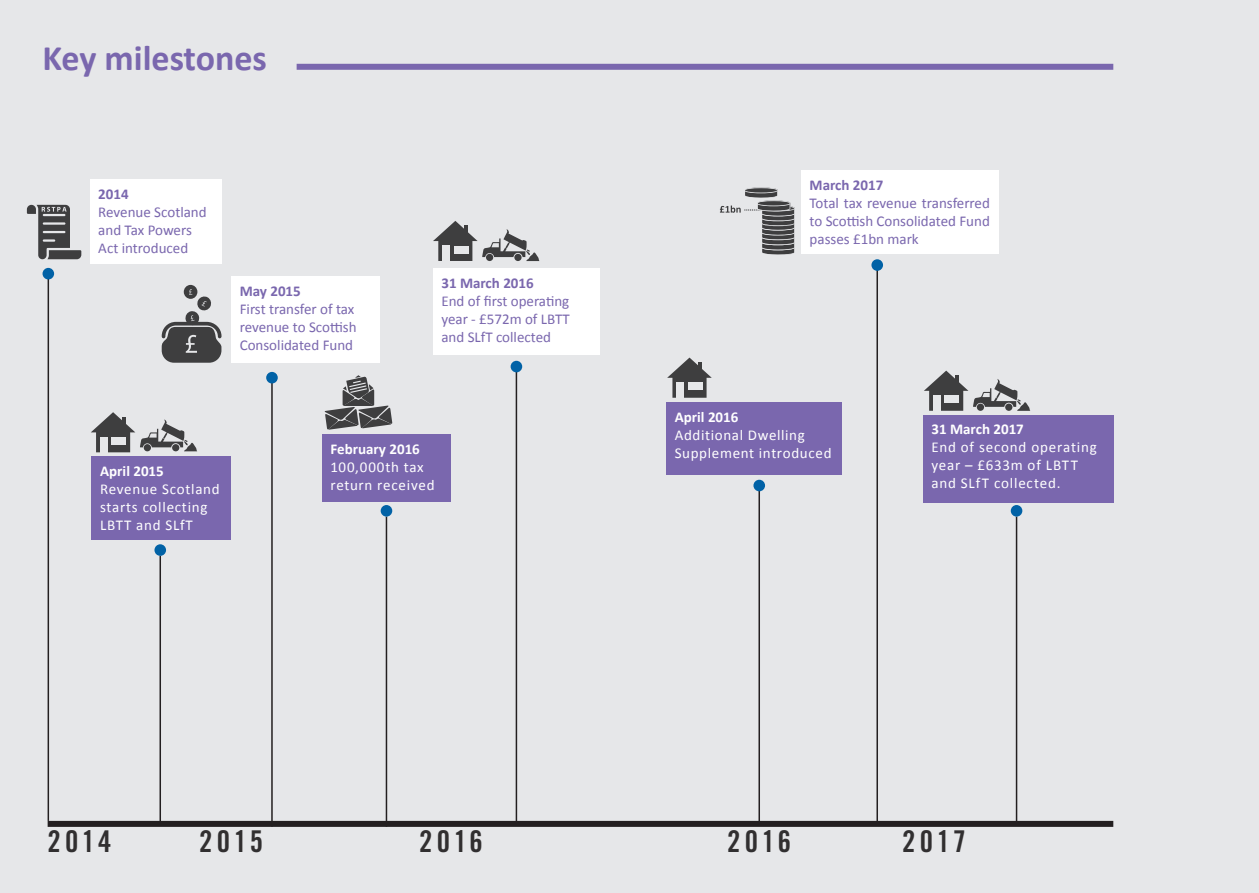
<style>
.page{position:relative;width:1259px;height:893px;background:#e6e7e9}
.page>*{position:absolute;margin:0;border:0;box-sizing:border-box;transform-origin:0 0}
.t1{font:700 36px "Calibri";color:#7a67ae}
.t2{font:30px "Trade Gothic LT Bold Cond Twenty";letter-spacing:.125em;color:#312f30}
.t3{font:15px/18px "Calibri";color:#7a67ae}
.t4{font:15px/18px "Calibri";letter-spacing:.05em;color:#fff}
.t5{font:700 15px "Calibri";color:#fff}
.t6{font:700 15px "Calibri";color:#7a67ae}
</style>
<div class="page">
<div style="left:48px;top:821px;width:1065px;height:6px;background:#231f20"></div>
<hr style="left:48px;top:273px;width:1px;height:548px;background:#231f20">
<div style="left:43px;top:268px;width:11px;height:11px;background:#0162a6;border-radius:50%"></div>
<hr style="left:516px;top:366px;width:1px;height:456px;background:#231f20">
<div style="left:510px;top:361px;width:12px;height:11px;background:#0162a6;border-radius:50%"></div>
<hr style="left:758px;top:488px;width:2px;height:334px;background:#231f20">
<div style="left:753px;top:480px;width:12px;height:11px;background:#0162a6;border-radius:50%"></div>
<hr style="left:1015px;top:517px;width:2px;height:307px;background:#231f20">
<div style="left:1010px;top:505px;width:12px;height:12px;background:#0162a6;border-radius:50%"></div>
<hr style="left:386px;top:517px;width:1px;height:310px;background:#231f20">
<hr style="left:159px;top:556px;width:2px;height:268px;background:#231f20">
<div style="left:154px;top:544px;width:12px;height:12px;background:#0162a6;border-radius:50%"></div>
<hr style="left:271px;top:379px;width:2px;height:448px;background:#231f20">
<div style="left:266px;top:372px;width:12px;height:11px;background:#0162a6;border-radius:50%"></div>
<hr style="left:876px;top:263px;width:2px;height:559px;background:#231f20">
<div style="left:871px;top:259px;width:12px;height:12px;background:#0162a6;border-radius:50%"></div>
<div style="left:923px;top:415px;width:190px;height:88px;background:#7a67ae"></div>
<div style="left:322px;top:434px;width:129px;height:68px;background:#7a67ae"></div>
<div style="left:666px;top:402px;width:176px;height:72px;background:#7a67ae"></div>
<div style="left:92px;top:456px;width:139px;height:83px;background:#7a67ae"></div>
<div style="left:90px;top:179px;width:132px;height:84px;background:#fff"></div>
<div style="left:231px;top:276px;width:148px;height:87px;background:#fff"></div>
<div style="left:433px;top:268px;width:167px;height:86px;background:#fff"></div>
<div style="left:801px;top:170px;width:197px;height:84px;background:#fff"></div>
<div style="left:297px;top:64px;width:816px;height:6px;background:#7a67ae"></div>
<svg style="left:91px;top:412px;width:106px;height:40px"></svg>
<svg style="left:667px;top:358px;width:45px;height:40px"></svg>
<svg style="left:433px;top:221px;width:106px;height:40px"></svg>
<svg style="left:924px;top:371px;width:106px;height:40px"></svg>
<svg style="left:27px;top:205px;width:54px;height:54px"></svg>
<div style="left:184px;top:285px;width:13px;height:14px;background:#3e3e3f;border-radius:50%"></div>
<svg style="left:161px;top:289px;width:61px;height:74px"></svg>
<svg style="left:324px;top:375px;width:68px;height:55px"></svg>
<div style="left:381px;top:505px;width:11px;height:12px;background:#0162a6;border-radius:50%"></div>
<svg style="left:720px;top:187px;width:75px;height:68px"></svg>
<h1 class="t1" style="left:43px;top:35px;width:226px">Key milestones</h1>
<p class="t6" style="left:98px;top:184px;width:32px">2014</p>
<p class="t3" style="left:98px;top:203px;width:110px">Revenue Scotland and Tax Powers<br>Act introduced</p>
<p class="t6" style="left:240px;top:282px;width:63px">May 2015</p>
<p class="t3" style="left:240px;top:300px;width:118px">First transfer of tax revenue to Scottish<br>Consolidated Fund</p>
<p class="t6" style="left:441px;top:273px;width:94px">31 March 2016</p>
<p class="t3" style="left:441px;top:292px;width:130px;text-align:justify">End of first operating year - £572m of LBTT and SLfT collected</p>
<p class="t5" style="left:100px;top:461px;width:65px">April 2015</p>
<p class="t4" style="left:100px;top:480px;width:121px">Revenue Scotland starts collecting<br>LBTT and SLfT</p>
<p class="t5" style="left:330px;top:439px;width:91px">February 2016</p>
<p class="t4" style="left:330px;top:458px;width:106px">100,000th tax return received</p>
<p class="t6" style="left:809px;top:176px;width:75px">March 2017</p>
<p class="t3" style="left:809px;top:194px;width:182px;text-align:justify">Total tax revenue transferred to Scottish Consolidated Fund passes £1bn mark</p>
<p class="t5" style="left:675px;top:407px;width:65px">April 2016</p>
<p class="t4" style="left:675px;top:426px;width:158px">Additional Dwelling<br>Supplement introduced</p>
<p class="t5" style="left:931px;top:420px;width:94px">31 March 2017</p>
<p class="t4" style="left:931px;top:438px;width:167px">End of second operating year – £633m of LBTT and SLfT collected.</p>
<h2 class="t2" style="left:48px;top:823px;width:65px">2014</h2>
<h2 class="t2" style="left:199px;top:823px;width:65px">2015</h2>
<h2 class="t2" style="left:419px;top:823px;width:65px">2016</h2>
<h2 class="t2" style="left:727px;top:823px;width:65px">2016</h2>
<h2 class="t2" style="left:902px;top:823px;width:65px">2017</h2>
</div>
